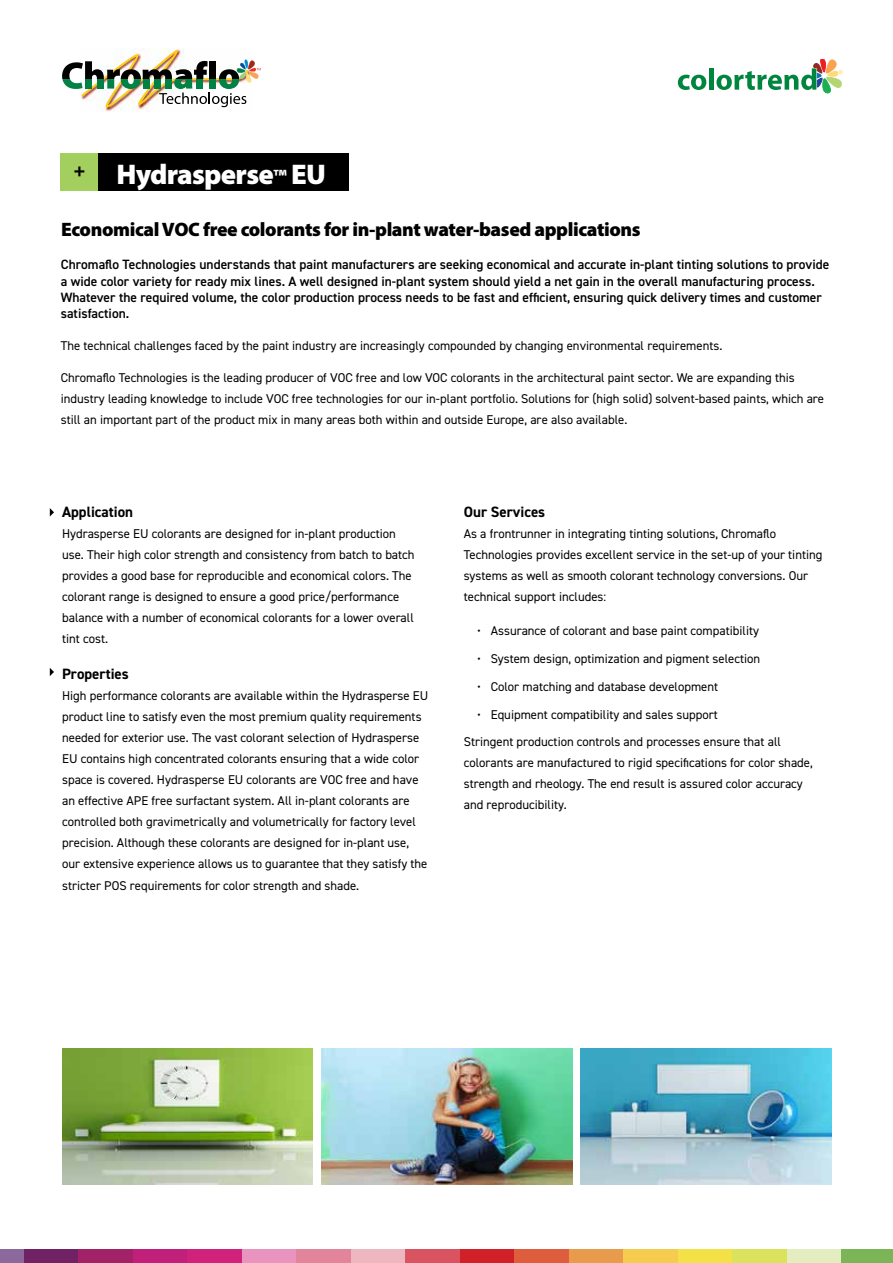
<style>
.page{position:relative;width:893px;height:1263px;background:#fff}
.page>*{position:absolute;margin:0;border:0;box-sizing:border-box;transform-origin:0 0}
.t1{font:900 28.5px "Myriad Pro";letter-spacing:-.025em;color:#fff}
.t2{font:900 19.5px "Myriad Pro";letter-spacing:-.02em;color:#000}
.t3{font:700 15px "DIN2014";color:#000}
.t4{font:600 13.5px/16.2px "DIN2014";color:#000}
.t5{font:12.75px/21px "DIN2014";color:#000}
.s1{font-family:"Tablet Gothic";font-weight:600;font-size:25.5px;color:#000}
.s2{font-weight:700;font-size:21px}
</style>
<div class="page">
<svg style="left:50px;top:508px;width:4px;height:8px"></svg>
<svg style="left:50px;top:668px;width:4px;height:8px"></svg>
<img style="left:62px;top:1049px;width:251px;height:135px">
<img style="left:581px;top:1049px;width:250px;height:135px">
<div style="left:98px;top:154px;width:251px;height:37px;background:#000"></div>
<svg style="left:678px;top:75px;width:28px;height:15px"></svg>
<div style="left:709px;top:68px;width:5px;height:22px;background:#00853f"></div>
<svg style="left:716px;top:59px;width:127px;height:34px"></svg>
<div style="left:61px;top:154px;width:37px;height:37px;background:#a3cf5f"></div>
<img style="left:105px;top:49px;width:120px;height:62px">
<img style="left:62px;top:50px;width:199px;height:57px">
<div style="left:0;top:1249px;width:24px;height:14px;background:#8c699d"></div>
<div style="left:24px;top:1249px;width:55px;height:14px;background:#712265"></div>
<div style="left:79px;top:1249px;width:54px;height:14px;background:#a32167"></div>
<div style="left:133px;top:1249px;width:55px;height:14px;background:#c1207a"></div>
<div style="left:188px;top:1249px;width:54px;height:14px;background:#d0217b"></div>
<div style="left:242px;top:1249px;width:55px;height:14px;background:#e894bf"></div>
<div style="left:297px;top:1249px;width:54px;height:14px;background:#e2859b"></div>
<div style="left:351px;top:1249px;width:55px;height:14px;background:#eeb7c0"></div>
<div style="left:406px;top:1249px;width:54px;height:14px;background:#d95360"></div>
<div style="left:460px;top:1249px;width:55px;height:14px;background:#d22028"></div>
<div style="left:515px;top:1249px;width:54px;height:14px;background:#dd5d3c"></div>
<div style="left:569px;top:1249px;width:55px;height:14px;background:#e89b4b"></div>
<div style="left:624px;top:1249px;width:54px;height:14px;background:#f5cc4d"></div>
<div style="left:678px;top:1249px;width:55px;height:14px;background:#f4e047"></div>
<div style="left:733px;top:1249px;width:54px;height:14px;background:#dbe25b"></div>
<div style="left:787px;top:1249px;width:55px;height:14px;background:#e3edc0"></div>
<div style="left:842px;top:1249px;width:51px;height:14px;background:#7bb558"></div>
<img style="left:321px;top:1049px;width:251px;height:135px">
<h1 class="t1" style="left:72px;top:155px;width:255px"><span class="s1">+</span> Hydrasperse<span class="s2">™</span> EU</h1>
<h2 class="t2" style="left:61px;top:216px;width:581px">Economical VOC free colorants for in-plant water-based applications</h2>
<p class="t4" style="left:61px;top:256px;width:770px">Chromaflo Technologies understands that paint manufacturers are seeking economical and accurate in-plant tinting solutions to provide a wide color variety for ready mix lines. A well designed in-plant system should yield a net gain in the overall manufacturing process.<br>Whatever the required volume, the color production process needs to be fast and efficient, ensuring quick delivery times and customer satisfaction.</p>
<p class="t5" style="left:61px;top:335px;width:663px">The technical challenges faced by the paint industry are increasingly compounded by changing environmental requirements.</p>
<p class="t5" style="left:61px;top:367px;width:765px">Chromaflo Technologies is the leading producer of VOC free and low VOC colorants in the architectural paint sector. We are expanding this industry leading knowledge to include VOC free technologies for our in-plant portfolio. Solutions for (high solid) solvent-based paints, which are still an important part of the product mix in many areas both within and outside Europe, are also available.</p>
<p class="t3" style="left:62px;top:502px;width:72px">Application</p>
<p class="t5" style="left:62px;top:523px;width:354px">Hydrasperse EU colorants are designed for in-plant production use. Their high color strength and consistency from batch to batch provides a good base for reproducible and economical colors. The colorant range is designed to ensure a good price/performance balance with a number of economical colorants for a lower overall tint cost.</p>
<p class="t3" style="left:62px;top:664px;width:68px">Properties</p>
<p class="t5" style="left:62px;top:685px;width:368px">High performance colorants are available within the Hydrasperse EU product line to satisfy even the most premium quality requirements needed for exterior use. The vast colorant selection of Hydrasperse EU contains high concentrated colorants ensuring that a wide color space is covered. Hydrasperse EU colorants are VOC free and have an effective APE free surfactant system. All in-plant colorants are controlled both gravimetrically and volumetrically for factory level precision. Although these colorants are designed for in-plant use, our extensive experience allows us to guarantee that they satisfy the</p>
<p class="t5" style="left:62px;top:875px;width:299px">stricter POS requirements for color strength and shade.</p>
<p class="t3" style="left:464px;top:502px;width:83px">Our Services</p>
<p class="t5" style="left:464px;top:523px;width:360px">As a frontrunner in integrating tinting solutions, Chromaflo Technologies provides excellent service in the set-up of your tinting systems as well as smooth colorant technology conversions. Our technical support includes:</p>
<p class="t5" style="left:477px;top:620px;width:283px">• Assurance of colorant and base paint compatibility</p>
<p class="t5" style="left:477px;top:648px;width:284px">• System design, optimization and pigment selection</p>
<p class="t5" style="left:477px;top:676px;width:242px">• Color matching and database development</p>
<p class="t5" style="left:464px;top:700px;width:319px;line-height:27.8px;text-indent:14px">• Equipment compatibility and sales support<br>Stringent production controls and processes ensure that all</p>
<p class="t5" style="left:464px;top:752px;width:351px">colorants are manufactured to rigid specifications for color shade, strength and rheology. The end result is assured color accuracy and reproducibility.</p>
</div>
